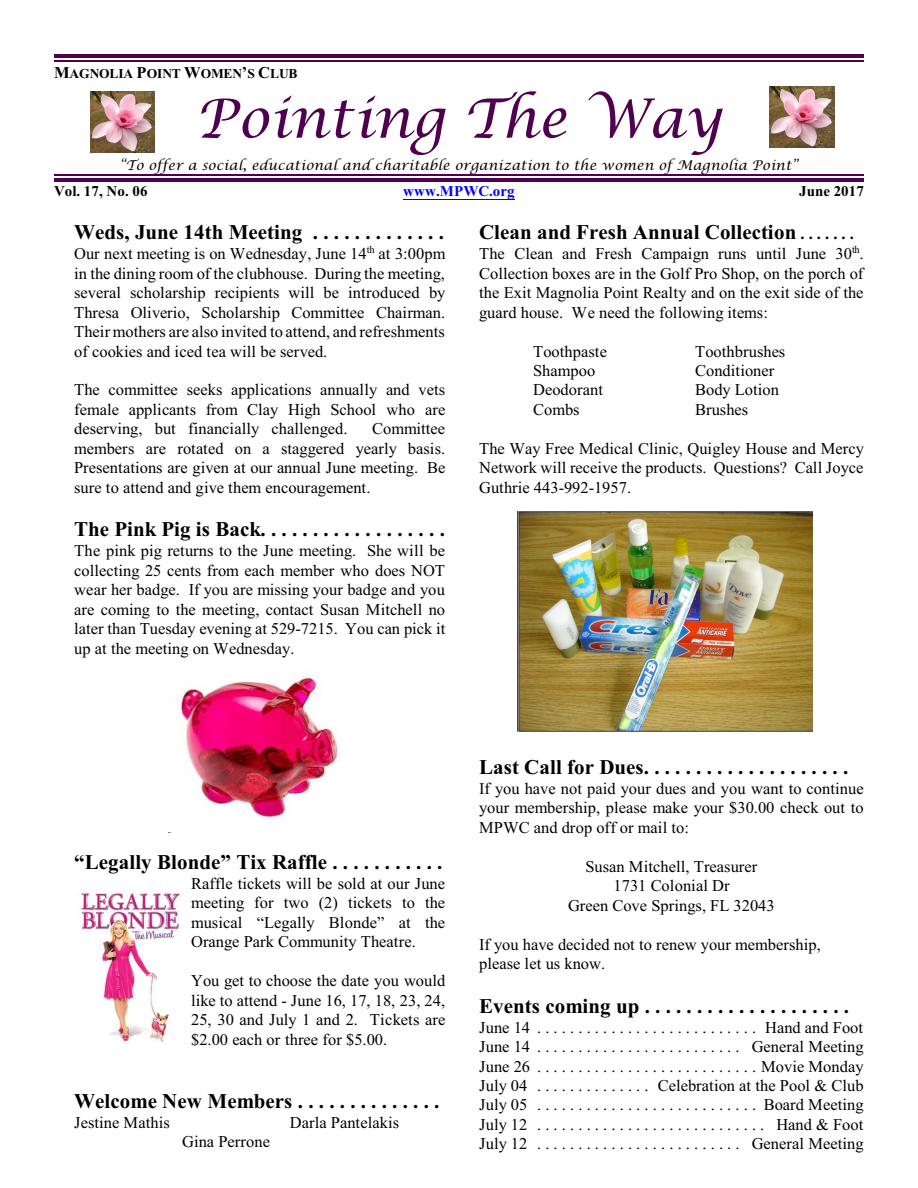
<style>
.page{position:relative;width:918px;height:1188px;background:#fff}
.page>*{position:absolute;margin:0;border:0;box-sizing:border-box;transform-origin:0 0}
.t1{font:italic 54px "Lucida Calligraphy";letter-spacing:.005em;color:#4f004f}
.t2{font:700 21px "Times New Roman";color:#000}
.t3{font:16.5px/19.5px "Times New Roman";color:#000;text-align:justify}
.t4{font:700 15px "Times New Roman";letter-spacing:.005em;color:#000}
.t5{font:700 15px "Times New Roman";letter-spacing:.015em;color:#00f}
.t6{font:italic 13.5px "Lucida Calligraphy";letter-spacing:.01em;color:#000}
.t7{font:700 13.5px "Times New Roman";letter-spacing:-.015em;color:#000}
.s1{font-size:16.5px}
</style>
<div class="page">
<img style="left:177px;top:675px;width:161px;height:144px">
<img style="left:78px;top:891px;width:102px;height:152px">
<img style="left:517px;top:511px;width:296px;height:221px">
<img style="left:90px;top:92px;width:65px;height:61px">
<img style="left:769px;top:86px;width:65px;height:61px">
<hr style="left:403px;top:199px;width:112px;height:1px;background:#00f">
<hr style="left:54px;top:54px;width:810px;height:4px;background:#4f004f">
<hr style="left:54px;top:60px;width:810px;height:2px;background:#4f004f">
<hr style="left:54px;top:174px;width:810px;height:1px;background:#4f004f">
<hr style="left:54px;top:178px;width:810px;height:4px;background:#4f004f">
<p class="t7" style="left:54px;top:69px;width:245px"><span class="s1">M</span>AGNOLIA <span class="s1">P</span>OINT <span class="s1">W</span>OMEN<span class="s1">’</span>S <span class="s1">C</span>LUB</p>
<h1 class="t1" style="left:196px;top:91px;width:528px">Pointing The Way</h1>
<p class="t6" style="left:119px;top:158px;width:680px">“To offer a social, educational and charitable organization to the women of Magnolia Point”</p>
<p class="t4" style="left:54px;top:186px;width:95px">Vol. 17, No. 06</p>
<p class="t5" style="left:403px;top:186px;width:113px">www.MPWC.org</p>
<p class="t4" style="left:799px;top:186px;width:66px">June 2017</p>
<p class="t2" style="left:74px;top:225px;width:371px">Weds, June 14th Meeting . . . . . . . . . . . . .</p>
<p class="t3" style="left:74px;top:246px;width:373px">Our next meeting is on Wednesday, June 14<sup>th</sup> at 3:00pm in the dining room of the clubhouse. During the meeting, several scholarship recipients will be introduced by Thresa Oliverio, Scholarship Committee Chairman.<br>Their mothers are also invited to attend, and refreshments of cookies and iced tea will be served.</p>
<p class="t3" style="left:74px;top:382px;width:373px">The committee seeks applications annually and vets female applicants from Clay High School who are deserving, but financially challenged.</p>
<p class="t2" style="left:479px;top:225px;width:376px">Clean and Fresh Annual Collection <span class="s1">. . . . . . .</span></p>
<p class="t3" style="left:479px;top:246px;width:386px">The Clean and Fresh Campaign runs until June 30<sup>th</sup>.<br>Collection boxes are in the Golf Pro Shop, on the porch of the Exit Magnolia Point Realty and on the exit side of the guard house. We need the following items:</p>
<p class="t3" style="left:533px;top:343px;width:75px">Toothpaste</p>
<p class="t3" style="left:695px;top:343px;width:92px">Toothbrushes</p>
<p class="t3" style="left:533px;top:362px;width:64px">Shampoo</p>
<p class="t3" style="left:695px;top:362px;width:81px">Conditioner</p>
<p class="t3" style="left:533px;top:382px;width:71px">Deodorant</p>
<p class="t3" style="left:695px;top:382px;width:85px">Body Lotion</p>
<p class="t3" style="left:533px;top:401px;width:48px">Combs</p>
<p class="t3" style="left:695px;top:401px;width:55px">Brushes</p>
<p class="t3" style="left:479px;top:440px;width:386px">The Way Free Medical Clinic, Quigley House and Mercy Network will receive the products. Questions? Call Joyce Guthrie 443-992-1957.</p>
<p class="t3" style="left:74px;top:421px;width:373px;text-indent:298px">Committee members are rotated on a staggered yearly basis.<br>Presentations are given at our annual June meeting. Be sure to attend and give them encouragement.</p>
<p class="t2" style="left:74px;top:522px;width:372px">The Pink Pig is Back. . . . . . . . . . . . . . . . . .</p>
<p class="t3" style="left:74px;top:543px;width:373px">The pink pig returns to the June meeting. She will be collecting 25 cents from each member who does NOT wear her badge. If you are missing your badge and you are coming to the meeting, contact Susan Mitchell no later than Tuesday evening at 529-7215. You can pick it up at the meeting on Wednesday.</p>
<p class="t2" style="left:74px;top:855px;width:370px">“Legally Blonde” Tix Raffle . . . . . . . . . . .</p>
<p class="t3" style="left:191px;top:875px;width:256px">Raffle tickets will be sold at our June meeting for two (2) tickets to the musical “Legally Blonde” at the Orange Park Community Theatre.</p>
<p class="t3" style="left:191px;top:973px;width:256px">You get to choose the date you would like to attend - June 16, 17, 18, 23, 24, 25, 30 and July 1 and 2. Tickets are $2.00 each or three for $5.00.</p>
<p class="t2" style="left:74px;top:1093px;width:367px">Welcome New Members . . . . . . . . . . . . . .</p>
<p class="t3" style="left:74px;top:1114px;width:97px">Jestine Mathis</p>
<p class="t3" style="left:290px;top:1114px;width:111px">Darla Pantelakis</p>
<p class="t3" style="left:182px;top:1133px;width:89px">Gina Perrone</p>
<p class="t2" style="left:479px;top:760px;width:371px">Last Call for Dues. . . . . . . . . . . . . . . . . . . .</p>
<p class="t3" style="left:479px;top:780px;width:386px">If you have not paid your dues and you want to continue your membership, please make your $30.00 check out to MPWC and drop off or mail to:</p>
<p class="t3" style="left:568px;top:858px;width:208px;text-align:center">Susan Mitchell, Treasurer<br>1731 Colonial Dr<br>Green Cove Springs, FL 32043</p>
<p class="t3" style="left:479px;top:936px;width:343px">If you have decided not to renew your membership, please let us know.</p>
<p class="t2" style="left:479px;top:998px;width:372px">Events coming up . . . . . . . . . . . . . . . . . . . .</p>
<p class="t3" style="left:479px;top:1019px;width:386px">June 14 ........................... Hand and Foot June 14 ......................... General Meeting June 26 ...........................Movie Monday July 04 . . . . . . . . . . . . . . Celebration at the Pool &amp; Club July 05 ........................... Board Meeting July 12 ............................ Hand &amp; Foot July 12 ......................... General Meeting</p>
</div>
